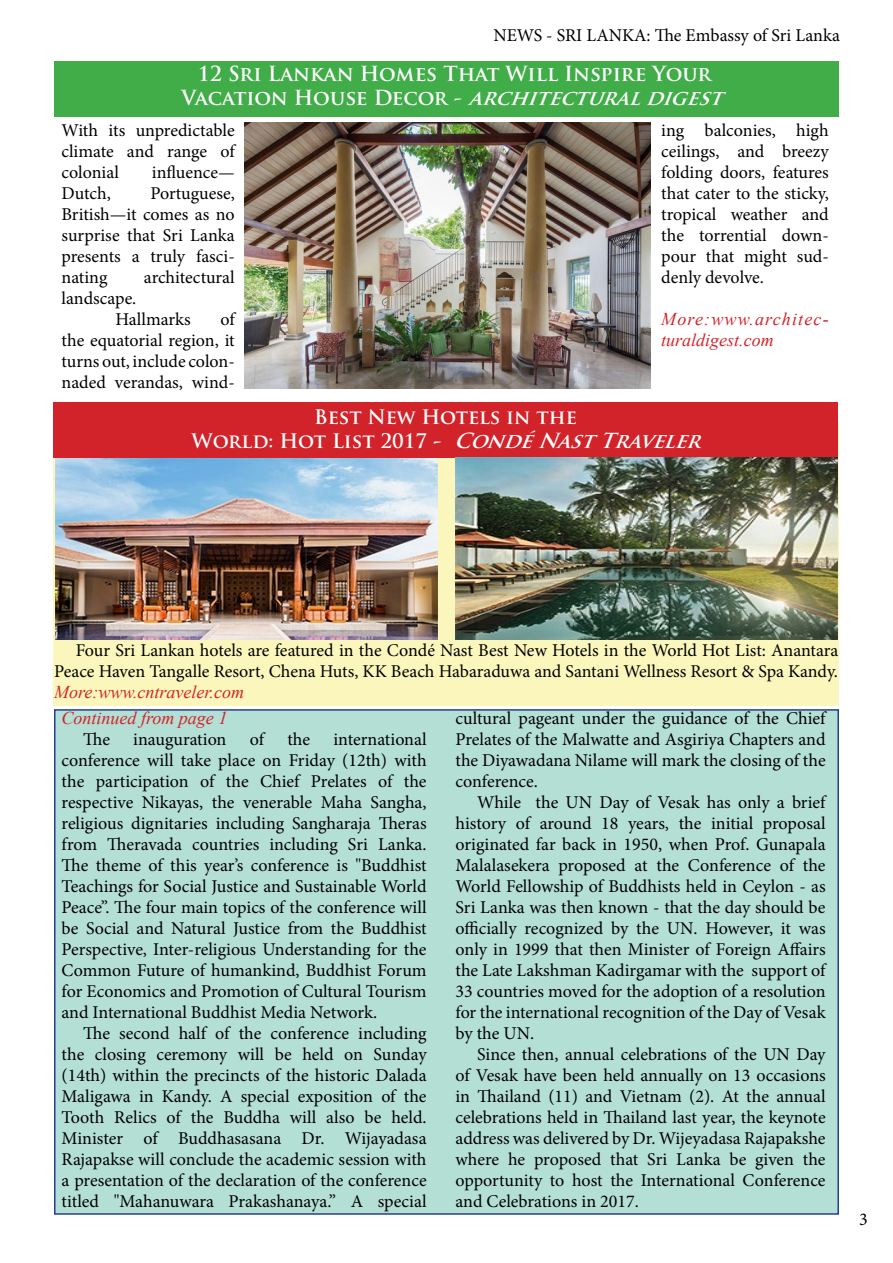
<style>
.page{position:relative;width:893px;height:1263px;background:#fff}
.page>*{position:absolute;margin:0;border:0;box-sizing:border-box;transform-origin:0 0}
.t1{font:700 20.25px/24px "Trajan Pro";color:#fff;text-align:center}
.t2{font:700 19.5px/24px "Trajan Pro";color:#fff;text-align:center}
.t3{font:18px/21px "Minion Pro";letter-spacing:-.005em;color:#000;text-align:justify}
.t4{font:italic 18px/21px "Times New Roman";color:#d2232a}
.s1{font-style:italic}
.s2{font-size:20.25px}
.s3{font-style:italic;font-size:20.25px}
</style>
<div class="page">
<div style="left:54px;top:709px;width:785px;height:506px;background:#b4dfd4;border:2px solid #25408f"></div>
<div style="left:54px;top:423px;width:785px;height:283px;background:#fbf7bc"></div>
<div style="left:53px;top:402px;width:784px;height:55px;background:#d2232a"></div>
<div style="left:55px;top:61px;width:784px;height:55px;background:#41ad49"></div>
<img style="left:244px;top:123px;width:406px;height:266px">
<img style="left:455px;top:457px;width:382px;height:182px">
<img style="left:55px;top:458px;width:382px;height:181px">
<p class="t3" style="left:493px;top:24px;width:348px">NEWS - SRI LANKA: The Embassy of Sri Lanka</p>
<p class="t1" style="left:182px;top:62px;width:551px">12 Sri Lankan Homes That Will Inspire Your<br>Va c a t i o n H o u s e D e c o r - <span class="s1">architecturaldigest</span></p>
<p class="t3" style="left:62px;top:120px;width:175px">With its unpredictable climate and range of colonial</p>
<p class="t3" style="left:661px;top:120px;width:169px">ing balconies, high ceilings, and breezy folding doors, features that cater to the sticky, tropical weather and the torrential down&shy;pour that might sud&shy;denly devolve.</p>
<p class="t4" style="left:661px;top:308px;width:169px">More:www.architec&shy;turaldigest.com</p>
<p class="t3" style="left:152px;top:162px;width:84px">influence—</p>
<p class="t3" style="left:62px;top:183px;width:51px">Dutch,</p>
<p class="t3" style="left:62px;top:183px;width:175px;text-indent:89px">Portuguese, British—it comes as no surprise that Sri Lanka presents a truly fasci&shy;nating</p>
<p class="t3" style="left:144px;top:267px;width:92px">architectural</p>
<p class="t3" style="left:116px;top:288px;width:77px;text-indent:-54px">landscape.<br>Hallmarks</p>
<p class="t3" style="left:62px;top:309px;width:175px;text-indent:159px">of the equatorial region, it turns out, include colon&shy;naded verandas, wind-</p>
<p class="t2" style="left:192px;top:405px;width:519px">Best New Hotels in the<br>W o r l d : H o t L i s t 2 0 1 7 <span class="s2">-</span> <span class="s3">CondéNastTraveler</span></p>
<p class="t3" style="left:54px;top:640px;width:786px;text-align:right">Four Sri Lankan hotels are featured in the Condé Nast Best New Hotels in the World Hot List: Anantara<br>Peace Haven Tangalle Resort, Chena Huts, KK Beach Habaraduwa and Santani Wellness Resort &amp; Spa Kandy.</p>
<p class="t4" style="left:54px;top:681px;width:191px">More:www.cntraveler.com</p>
<p class="t4" style="left:62px;top:707px;width:167px">Continued from page 1</p>
<p class="t3" style="left:83px;top:728px;width:28px">The</p>
<p class="t3" style="left:133px;top:728px;width:95px">inauguration</p>
<p class="t3" style="left:250px;top:728px;width:16px">of</p>
<p class="t3" style="left:287px;top:728px;width:24px">the</p>
<p class="t3" style="left:62px;top:728px;width:367px;text-indent:272px">international conference will take place on Friday (12th) with the participation of the Chief Prelates of the respective Nikayas, the venerable Maha Sangha, religious dignitaries including Sangharaja Theras from Theravada countries including Sri Lanka.<br>The theme of this year’s conference is "Buddhist Teachings for Social Justice and Sustainable World Peace”. The four main topics of the conference will be Social and Natural Justice from the Buddhist Perspective, Inter-religious Understanding for the Common Future of humankind, Buddhist Forum for Economics and Promotion of Cultural Tourism and International Buddhist Media Network.</p>
<p class="t3" style="left:62px;top:1022px;width:367px;text-indent:22px">The second half of the conference including the closing ceremony will be held on Sunday (14th) within the precincts of the historic Dalada Maligawa in Kandy. A special exposition of the Tooth Relics of the Buddha will also be held.<br>Minister of Buddhasasana Dr. Wijayadasa Rajapakse will conclude the academic session with a presentation of the declaration of the conference titled "Mahanuwara Prakashanaya.” A special</p>
<p class="t3" style="left:455px;top:708px;width:372px">cultural pageant under the guidance of the Chief Prelates of the Malwatte and Asgiriya Chapters and the Diyawadana Nilame will mark the closing of the conference.</p>
<p class="t3" style="left:455px;top:792px;width:372px;text-indent:22px">While the UN Day of Vesak has only a brief history of around 18 years, the initial proposal originated far back in 1950, when Prof. Gunapala Malalasekera proposed at the Conference of the World Fellowship of Buddhists held in Ceylon - as Sri Lanka was then known - that the day should be officially recognized by the UN. However, it was only in 1999 that then Minister of Foreign Affairs the Late Lakshman Kadirgamar with the support of 33 countries moved for the adoption of a resolution for the international recognition of the Day of Vesak by the UN.</p>
<p class="t3" style="left:455px;top:1044px;width:372px;text-indent:22px">Since then, annual celebrations of the UN Day of Vesak have been held annually on 13 occasions in Thailand (11) and Vietnam (2). At the annual celebrations held in Thailand last year, the keynote address was delivered by Dr. Wijeyadasa Rajapakshe where he proposed that Sri Lanka be given the opportunity to host the International Conference and Celebrations in 2017.</p>
<p class="t3" style="left:859px;top:1208px;width:10px">3</p>
</div>
